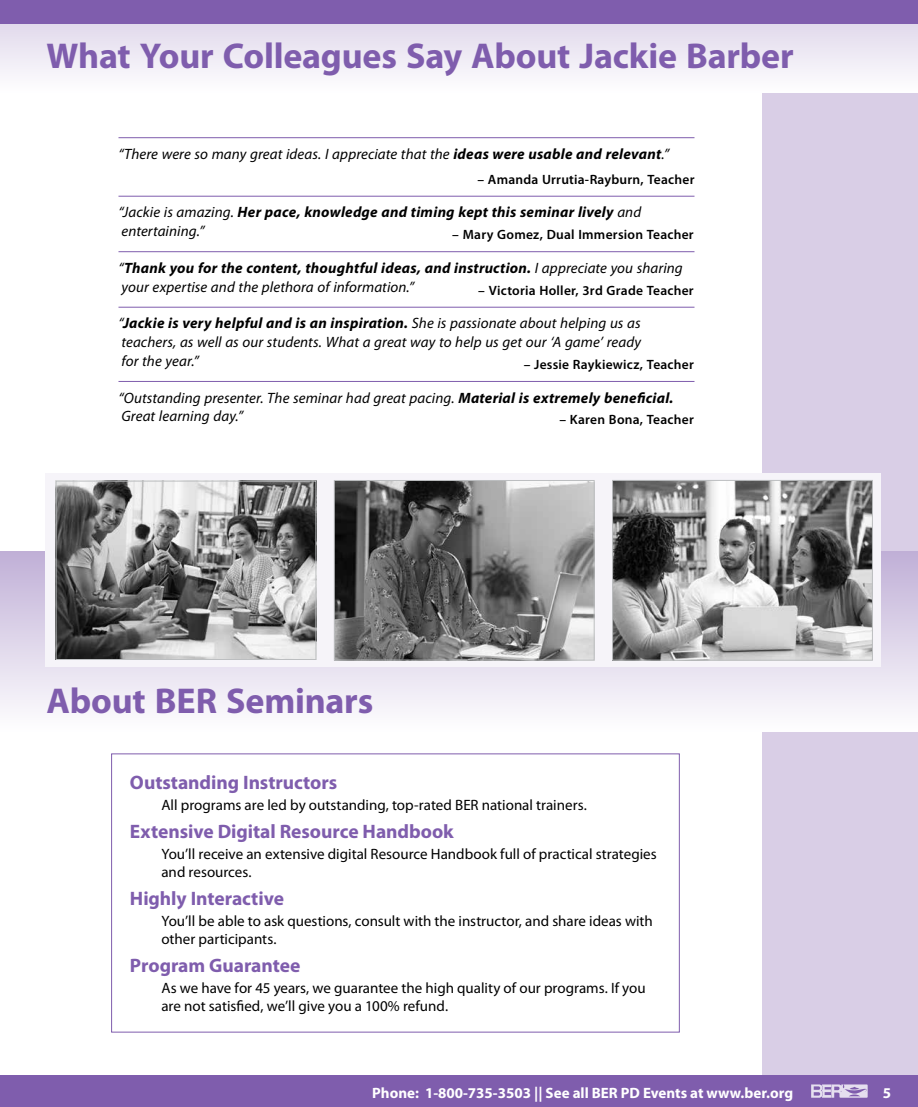
<style>
.page{position:relative;width:918px;height:1107px;background:#fff}
.page>*{position:absolute;margin:0;border:0;box-sizing:border-box;transform-origin:0 0}
.t1{font:700 36px "Myriad Pro";letter-spacing:-.005em;color:#7f5dad}
.t2{font:700 19.5px "Myriad Pro";letter-spacing:-.005em;color:#7f5dad}
.t3{font:italic 15px/18.8px "Myriad Pro";letter-spacing:.005em;color:#000}
.t4{font:15px/18px "Myriad Pro";color:#000}
.t5{font:italic 700 15px/18.8px "Myriad Pro";letter-spacing:.015em;color:#000}
.t6{font:700 15px "Myriad Pro";color:#fff}
.t7{font:600 13.5px "Myriad Pro";letter-spacing:.015em;color:#000}
.s1{font-weight:700}
.s2{font-weight:400}
</style>
<div class="page">
<div style="left:763px;top:0;width:155px;height:1107px;background:#d9cee6"></div>
<div style="left:0;top:1076px;width:918px;height:31px;background:#7f5dad"></div>
<svg style="left:811px;top:1084px;width:57px;height:14px"></svg>
<svg style="left:0;top:24px;width:918px;height:68px"></svg>
<div style="left:0;top:0;width:918px;height:24px;background:#7f5dad"></div>
<hr style="left:118px;top:137px;width:576px;height:1px;background:#7f5dad">
<hr style="left:118px;top:196px;width:576px;height:1px;background:#7f5dad">
<hr style="left:118px;top:251px;width:576px;height:1px;background:#7f5dad">
<hr style="left:118px;top:307px;width:576px;height:1px;background:#7f5dad">
<hr style="left:118px;top:381px;width:576px;height:1px;background:#7f5dad">
<div style="left:0;top:551px;width:918px;height:180px;background:linear-gradient(to bottom,#c1b1d7,#fdfdfe)"></div>
<div style="left:45px;top:474px;width:835px;height:193px;background:#f6f4f9"></div>
<img style="left:58px;top:483px;width:256px;height:175px">
<div style="left:56px;top:481px;width:260px;height:179px;border:1px solid #bcbec0"></div>
<img style="left:336px;top:482px;width:256px;height:176px">
<div style="left:334px;top:480px;width:260px;height:180px;border:1px solid #bcbec0"></div>
<img style="left:614px;top:482px;width:257px;height:176px">
<div style="left:612px;top:480px;width:261px;height:180px;border:1px solid #bcbec0"></div>
<div style="left:111px;top:754px;width:569px;height:279px;border:1px solid #7f5dad"></div>
<h1 class="t1" style="left:46px;top:32px;width:749px">What Your Colleagues Say About Jackie Barber</h1>
<p class="t3" style="left:118px;top:144px;width:552px">“There were so many great ideas. I appreciate that the <span class="s1">ideas were usable and relevant</span>.”</p>
<p class="t7" style="left:477px;top:171px;width:219px">– Amanda Urrutia-Rayburn, Teacher</p>
<p class="t5" style="left:118px;top:202px;width:524px"><span class="s2">“Jackie is amazing.</span> Her pace, knowledge and timing kept this seminar lively <span class="s2">and entertaining.”</span></p>
<p class="t7" style="left:452px;top:226px;width:243px">– Mary Gomez, Dual Immersion Teacher</p>
<p class="t3" style="left:118px;top:258px;width:566px">“<span class="s1">Thank you for the content, thoughtful ideas, and instruction.</span> I appreciate you sharing your expertise and the plethora of information.”</p>
<p class="t7" style="left:478px;top:282px;width:217px">– Victoria Holler, 3rd Grade Teacher</p>
<p class="t3" style="left:118px;top:314px;width:524px;text-align:justify">“<span class="s1">Jackie is very helpful and is an inspiration.</span> She is passionate about helping us as teachers, as well as our students. What a great way to help us get our ‘A game’ ready for the year.”</p>
<p class="t7" style="left:524px;top:356px;width:172px">– Jessie Raykiewicz, Teacher</p>
<p class="t3" style="left:118px;top:388px;width:557px">“Outstanding presenter. The seminar had great pacing. <span class="s1">Material is extremely beneficial.<br></span>Great learning day.”</p>
<p class="t7" style="left:559px;top:411px;width:136px">– Karen Bona, Teacher</p>
<h1 class="t1" style="left:46px;top:677px;width:328px">About BER Seminars</h1>
<h2 class="t2" style="left:130px;top:770px;width:209px">Outstanding Instructors</h2>
<p class="t4" style="left:161px;top:796px;width:427px">All programs are led by outstanding, top-rated BER national trainers.</p>
<h2 class="t2" style="left:130px;top:819px;width:325px">Extensive Digital Resource Handbook</h2>
<p class="t4" style="left:161px;top:845px;width:497px">You’ll receive an extensive digital Resource Handbook full of practical strategies and resources.</p>
<h2 class="t2" style="left:130px;top:886px;width:156px">Highly Interactive</h2>
<p class="t4" style="left:161px;top:912px;width:493px">You’ll be able to ask questions, consult with the instructor, and share ideas with other participants.</p>
<h2 class="t2" style="left:130px;top:953px;width:172px">Program Guarantee</h2>
<p class="t4" style="left:161px;top:979px;width:486px">As we have for 45 years, we guarantee the high quality of our programs. If you are not satisfied, we’ll give you a 100% refund.</p>
<p class="t6" style="left:372px;top:1083px;width:422px">Phone: 1-800-735-3503 || See all BER PD Events at www.ber.org</p>
<p class="t6" style="left:883px;top:1083px;width:10px">5</p>
</div>
